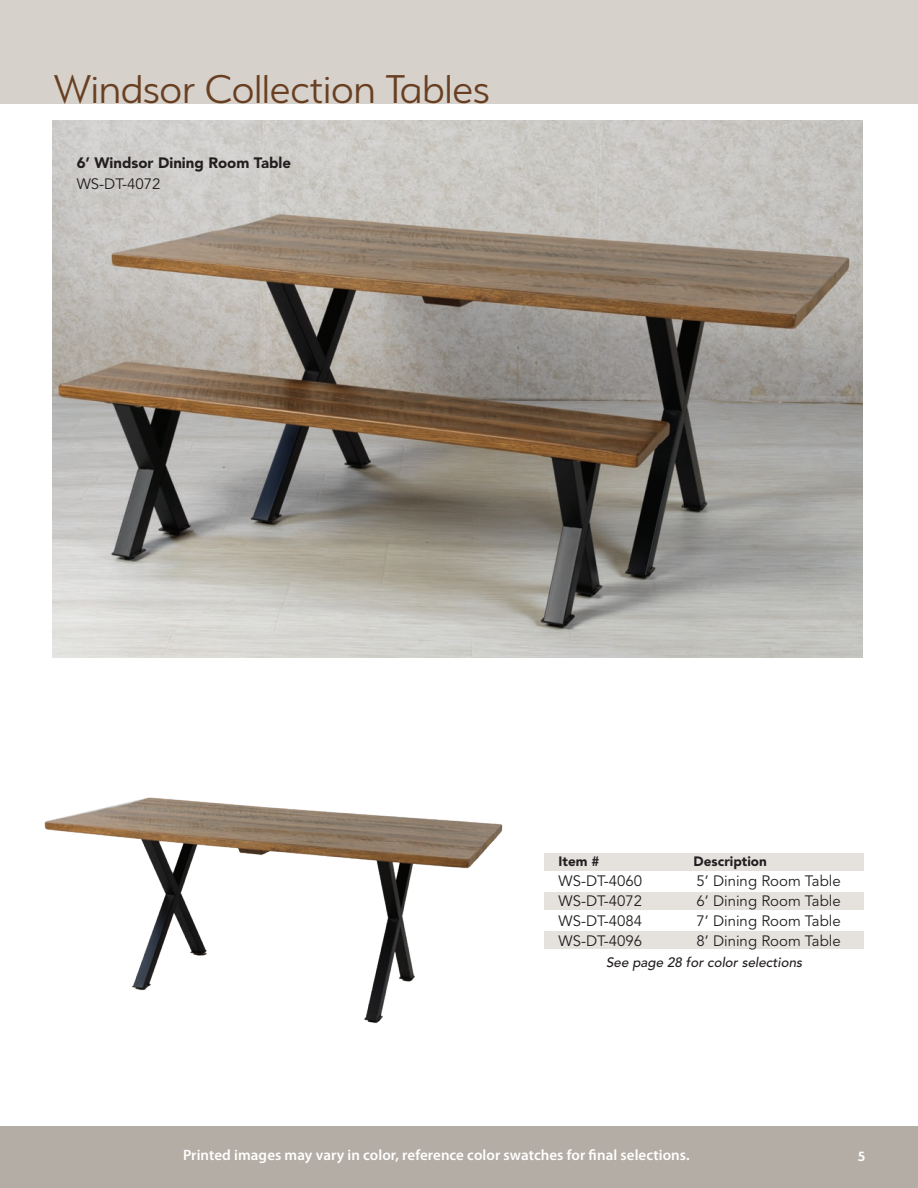
<style>
.page{position:relative;width:918px;height:1188px;background:#fff}
.page>*{position:absolute;margin:0;border:0;box-sizing:border-box;transform-origin:0 0}
.Section_Header{font:300 45px "Serenity";color:#693f22}
.Item_Sku{font:15px "Avenir";color:#231f20}
.t1{font:600 15px "Myriad Pro";letter-spacing:.005em;color:#fff}
.t2{font:900 15px "Avenir";color:#231f20}
.t3{font:600 15px "Serenity";color:#fff}
.t4{font:italic 500 13.5px "Avenir";color:#231f20}
.t5{font:900 13.5px "Avenir";color:#231f20}
</style>
<div class="page">
<div style="left:0;top:1127px;width:918px;height:61px;background:#b4ada5"></div>
<div style="left:0;top:0;width:918px;height:104px;background:#d6d1cb"></div>
<img style="left:52px;top:121px;width:810px;height:537px">
<img style="left:44px;top:797px;width:459px;height:227px">
<div style="left:544px;top:853px;width:320px;height:18px;background:#e5e2de"></div>
<div style="left:544px;top:892px;width:320px;height:18px;background:#e5e2de"></div>
<div style="left:544px;top:931px;width:320px;height:18px;background:#e5e2de"></div>
<p class="Section_Header" style="left:54px;top:66px;width:437px">Windsor Collection Tables</p>
<p class="t2" style="left:77px;top:154px;width:216px">6’ Windsor Dining Room Table</p>
<p class="Item_Sku" style="left:77px;top:175px;width:85px">WS-DT-4072</p>
<p class="t5" style="left:559px;top:853px;width:42px">Item #</p>
<p class="t5" style="left:694px;top:853px;width:75px">Description</p>
<p class="Item_Sku" style="left:559px;top:872px;width:85px">WS-DT-4060</p>
<p class="Item_Sku" style="left:697px;top:872px;width:146px">5’ Dining Room Table</p>
<p class="Item_Sku" style="left:559px;top:892px;width:85px">WS-DT-4072</p>
<p class="Item_Sku" style="left:697px;top:892px;width:146px">6’ Dining Room Table</p>
<p class="Item_Sku" style="left:559px;top:912px;width:85px">WS-DT-4084</p>
<p class="Item_Sku" style="left:697px;top:912px;width:146px">7’ Dining Room Table</p>
<p class="Item_Sku" style="left:559px;top:932px;width:85px">WS-DT-4096</p>
<p class="Item_Sku" style="left:697px;top:932px;width:146px">8’ Dining Room Table</p>
<p class="t4" style="left:606px;top:955px;width:198px">See page 28 for color selections</p>
<p class="t1" style="left:183px;top:1145px;width:508px">Printed images may vary in color, reference color swatches for final selections.</p>
<p class="t3" style="left:858px;top:1148px;width:9px">5</p>
</div>
